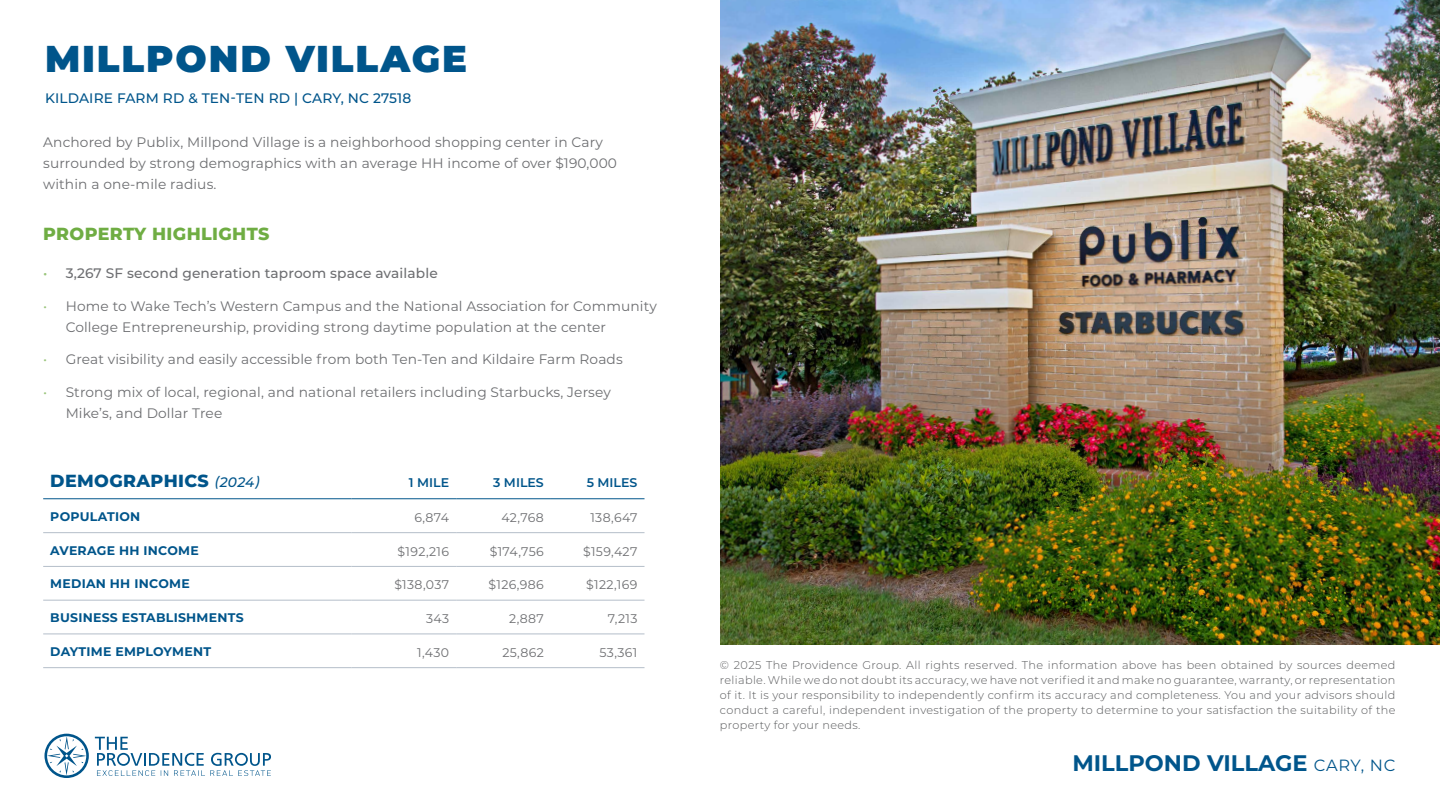
<style>
.page{position:relative;width:1440px;height:810px;background:#fff}
.page>*{position:absolute;margin:0;border:0;box-sizing:border-box;transform-origin:0 0}
.t1{font:900 37.38px "Montserrat";letter-spacing:.05em;color:#00558b}
.t2{font:700 22.5px "Montserrat";color:#00558b}
.t3{font:800 17.5px "Montserrat";letter-spacing:.02em;color:#6fad43}
.t4{font:800 17.5px "Montserrat";letter-spacing:.02em;color:#00558b}
.t5{font:13.75px/21.2px "Montserrat";letter-spacing:.01em;color:#6d6e71}
.t6{font:500 13.75px "Montserrat";letter-spacing:.01em;color:#6d6e71}
.t7{font:500 13.75px "Montserrat";letter-spacing:.01em;color:#00558b}
.t8{font:600 12.62px "Montserrat";color:#00558b}
.t9{font:12.5px "Montserrat";letter-spacing:.03em;color:#6d6e71}
.t10{font:700 12.5px "Montserrat";letter-spacing:.02em;color:#00558b}
.t11{font:300 11.25px/15px "Montserrat";letter-spacing:.03em;color:#58595b;text-align:justify}
.s1{color:#9ac57b}
.s2{font-weight:500;font-style:italic;font-size:13.75px}
.s3{font-weight:400;font-size:16.25px}
</style>
<div class="page">
<hr style="left:43px;top:532px;width:309px;height:1px;background:#b4bec9">
<hr style="left:352px;top:532px;width:104px;height:1px;background:#b4bec9">
<hr style="left:456px;top:532px;width:95px;height:1px;background:#b4bec9">
<hr style="left:551px;top:532px;width:94px;height:1px;background:#b4bec9">
<hr style="left:43px;top:566px;width:309px;height:1px;background:#b4bec9">
<hr style="left:352px;top:566px;width:104px;height:1px;background:#b4bec9">
<hr style="left:456px;top:566px;width:95px;height:1px;background:#b4bec9">
<hr style="left:551px;top:566px;width:94px;height:1px;background:#b4bec9">
<hr style="left:43px;top:600px;width:309px;height:1px;background:#b4bec9">
<hr style="left:352px;top:600px;width:104px;height:1px;background:#b4bec9">
<hr style="left:456px;top:600px;width:95px;height:1px;background:#b4bec9">
<hr style="left:551px;top:600px;width:94px;height:1px;background:#b4bec9">
<hr style="left:43px;top:634px;width:309px;height:1px;background:#b4bec9">
<hr style="left:352px;top:634px;width:104px;height:1px;background:#b4bec9">
<hr style="left:456px;top:634px;width:95px;height:1px;background:#b4bec9">
<hr style="left:551px;top:634px;width:94px;height:1px;background:#b4bec9">
<hr style="left:43px;top:667px;width:309px;height:1px;background:#b4bec9">
<hr style="left:352px;top:667px;width:104px;height:1px;background:#b4bec9">
<hr style="left:456px;top:667px;width:95px;height:1px;background:#b4bec9">
<hr style="left:551px;top:667px;width:94px;height:1px;background:#b4bec9">
<hr style="left:43px;top:498px;width:309px;height:1px;background:#00558b">
<hr style="left:352px;top:498px;width:104px;height:1px;background:#00558b">
<hr style="left:456px;top:498px;width:95px;height:1px;background:#00558b">
<hr style="left:551px;top:498px;width:94px;height:1px;background:#00558b">
<svg style="left:95px;top:737px;width:176px;height:39px"></svg>
<svg style="left:44px;top:734px;width:45px;height:44px"></svg>
<img style="left:720px;top:0;width:720px;height:644px">
<h1 class="t1" style="left:45px;top:31px;width:423px">MILLPOND VILLAGE</h1>
<p class="t7" style="left:45px;top:88px;width:368px">KILDAIRE FARM RD &amp; TEN-TEN RD | CARY, NC 27518</p>
<p class="t5" style="left:43px;top:131px;width:575px">Anchored by Publix, Millpond Village is a neighborhood shopping center in Cary surrounded by strong demographics with an average HH income of over $190,000 within a one-mile radius.</p>
<p class="t3" style="left:43px;top:221px;width:228px">PROPERTY HIGHLIGHTS</p>
<p class="t6" style="left:43px;top:264px;width:396px"><span class="s1">•</span> 3,267 SF second generation taproom space available</p>
<p class="t5" style="left:66px;top:295px;width:593px;text-indent:-22px"><span class="s1">•</span> Home to Wake Tech’s Western Campus and the National Association for Community<br>College Entrepreneurship, providing strong daytime population at the center</p>
<p class="t5" style="left:43px;top:348px;width:581px"><span class="s1">•</span> Great visibility and easily accessible from both Ten-Ten and Kildaire Farm Roads</p>
<p class="t5" style="left:66px;top:381px;width:547px;text-indent:-22px"><span class="s1">•</span> Strong mix of local, regional, and national retailers including Starbucks, Jersey<br>Mike’s, and Dollar Tree</p>
<p class="t4" style="left:50px;top:468px;width:211px">DEMOGRAPHICS <span class="s2">(2024)</span></p>
<p class="t8" style="left:409px;top:473px;width:42px">1 MILE</p>
<p class="t8" style="left:493px;top:473px;width:52px">3 MILES</p>
<p class="t8" style="left:587px;top:473px;width:52px">5 MILES</p>
<p class="t10" style="left:50px;top:507px;width:92px">POPULATION</p>
<p class="t9" style="left:414px;top:509px;width:36px">6,874</p>
<p class="t9" style="left:501px;top:509px;width:44px">42,768</p>
<p class="t9" style="left:590px;top:509px;width:49px">138,647</p>
<p class="t10" style="left:50px;top:541px;width:150px">AVERAGE HH INCOME</p>
<p class="t9" style="left:398px;top:543px;width:53px">$192,216</p>
<p class="t9" style="left:490px;top:543px;width:56px">$174,756</p>
<p class="t9" style="left:583px;top:543px;width:56px">$159,427</p>
<p class="t10" style="left:50px;top:575px;width:141px">MEDIAN HH INCOME</p>
<p class="t9" style="left:394px;top:576px;width:56px">$138,037</p>
<p class="t9" style="left:489px;top:576px;width:57px">$126,986</p>
<p class="t9" style="left:586px;top:576px;width:53px">$122,169</p>
<p class="t10" style="left:50px;top:609px;width:195px">BUSINESS ESTABLISHMENTS</p>
<p class="t9" style="left:426px;top:610px;width:24px">343</p>
<p class="t9" style="left:509px;top:610px;width:36px">2,887</p>
<p class="t9" style="left:608px;top:610px;width:31px">7,213</p>
<p class="t10" style="left:50px;top:642px;width:162px">DAYTIME EMPLOYMENT</p>
<p class="t9" style="left:417px;top:644px;width:33px">1,430</p>
<p class="t9" style="left:502px;top:644px;width:43px">25,862</p>
<p class="t9" style="left:600px;top:644px;width:39px">53,361</p>
<p class="t11" style="left:720px;top:657px;width:677px">© 2025 The Providence Group. All rights reserved. The information above has been obtained by sources deemed reliable. While we do not doubt its accuracy, we have not verified it and make no guarantee, warranty, or representation of it. It is your responsibility to independently confirm its accuracy and completeness. You and your advisors should conduct a careful, independent investigation of the property to determine to your satisfaction the suitability of the property for your needs.</p>
<h2 class="t2" style="left:1072px;top:747px;width:325px">MILLPOND VILLAGE <span class="s3">CARY, NC</span></h2>
</div>
